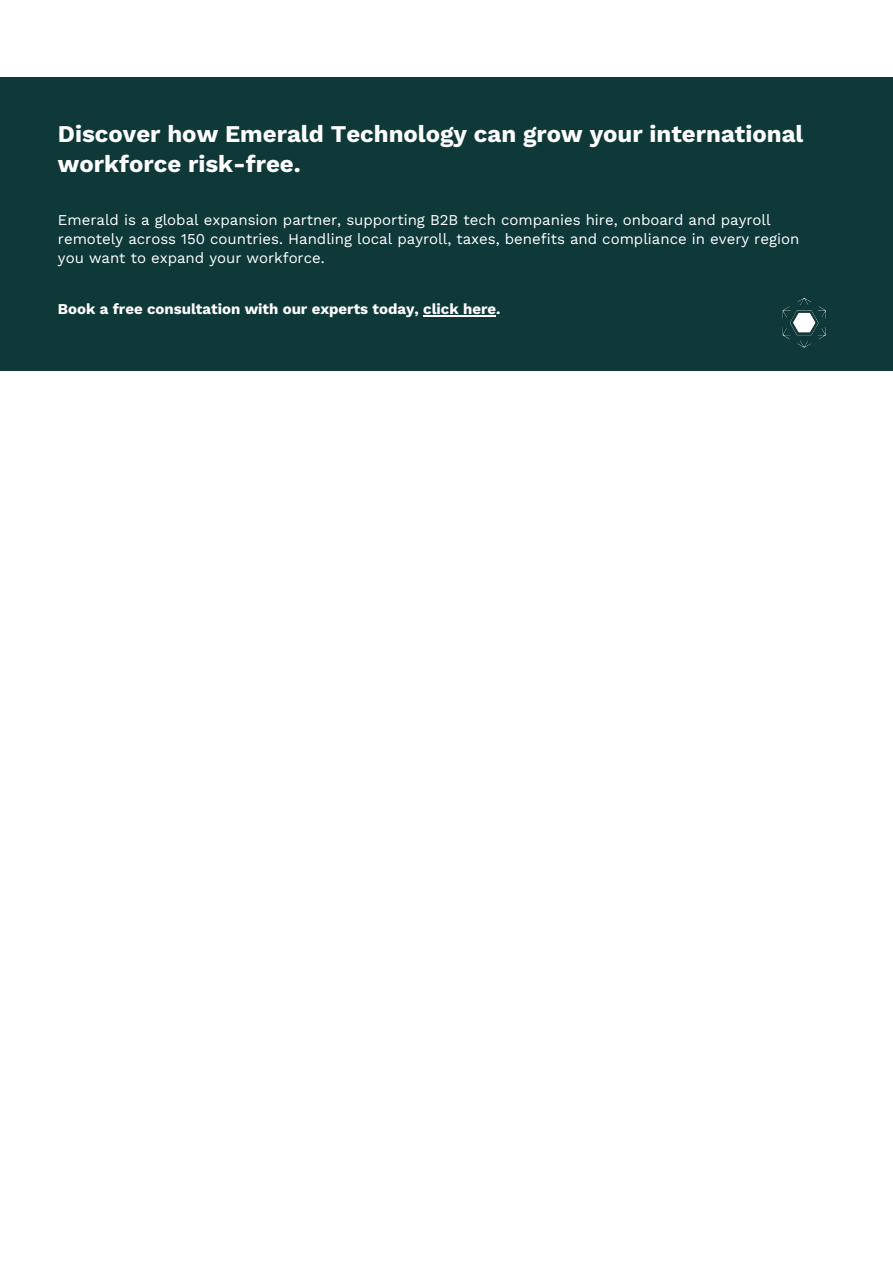
<style>
.page{position:relative;width:893px;height:1264px;background:#fff}
.page>*{position:absolute;margin:0;border:0;box-sizing:border-box;transform-origin:0 0}
.t1{font:700 24px/30.3px "Work Sans";color:#fff}
.t2{font:15px/19px "Work Sans";color:#fff}
.t3{font:700 15px "Work Sans";color:#fff}
</style>
<div class="page">
<div style="left:0;top:77px;width:892px;height:293px;background:#0f3939"></div>
<img style="left:782px;top:298px;width:44px;height:50px">
<hr style="left:423px;top:315px;width:73px;height:1px;background:#fff">
<p class="t1" style="left:58px;top:118px;width:746px">Discover how Emerald Technology can grow your international workforce risk-free.</p>
<p class="t2" style="left:58px;top:210px;width:742px">Emerald is a global expansion partner, supporting B2B tech companies hire, onboard and payroll remotely across 150 countries. Handling local payroll, taxes, benefits and compliance in every region you want to expand your workforce.</p>
<p class="t3" style="left:58px;top:300px;width:444px">Book a free consultation with our experts today, click here.</p>
</div>
